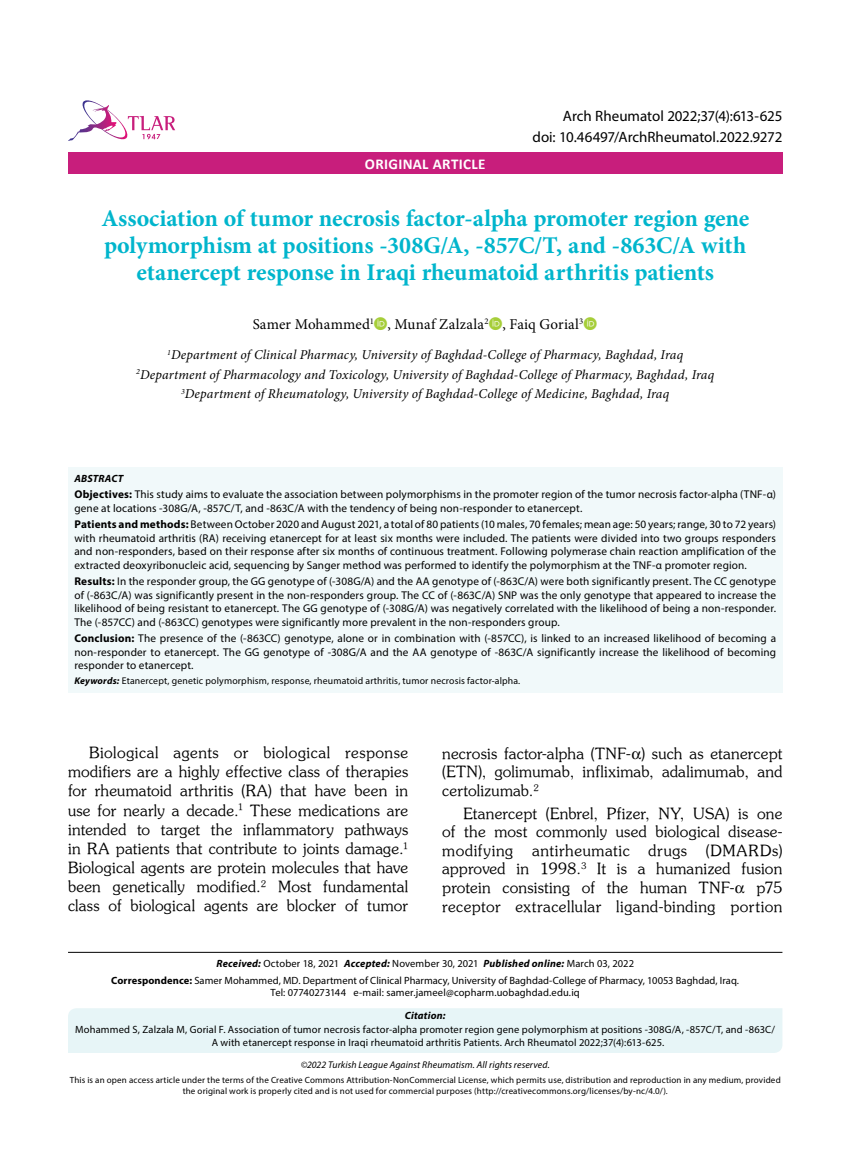
<style>
.page{position:relative;width:859px;height:1170px;background:#fff}
.page>*{position:absolute;margin:0;border:0;box-sizing:border-box;transform-origin:0 0}
.t1{font:700 24px/27px "Minion Pro";letter-spacing:-.005em;color:#00b5cc;text-align:center}
.t2{font:15.45px/19px "Souvenir Turk";letter-spacing:.02em;color:#000;text-align:justify}
.t3{font:15px "Myriad Pro";letter-spacing:-.005em;color:#000}
.t4{font:15px "Minion Pro";letter-spacing:.01em;color:#000}
.t5{font:700 15px "Calibri";letter-spacing:.02em;color:#fff}
.t6{font:italic 13.5px/19.5px "Minion Pro";letter-spacing:.01em;color:#000;text-align:center}
.t7{font:11.25px/13.5px "Myriad Pro";letter-spacing:.01em;color:#000;text-align:justify}
.t8{font:10.5px/16.8px "Myriad Pro";letter-spacing:.01em;color:#000;text-align:center}
.t9{font:italic 700 10.5px "Myriad Pro";letter-spacing:.02em;color:#000}
.t10{font:9.75px "Myriad Pro";letter-spacing:.015em;color:#000}
.t11{font:italic 9.75px "Myriad Pro";letter-spacing:.01em;color:#000}
.t12{font:9px/10.8px "Myriad Pro";letter-spacing:.015em;color:#000;text-align:center}
.s1{font-weight:700}
.s2{font-weight:700;font-style:italic}
</style>
<div class="page">
<div style="left:68px;top:152px;width:714px;height:22px;background:#c81e7c"></div>
<svg style="left:68px;top:100px;width:107px;height:41px"></svg>
<div style="left:68px;top:466px;width:714px;height:226px;background:#f1f9fa"></div>
<hr style="left:68px;top:952px;width:714px;height:1px;background:#000">
<div style="left:68px;top:1008px;width:714px;height:44px;background:#e7f5f7"></div>
<h3 class="t3" style="left:563px;top:107px;width:221px">Arch Rheumatol 2022;37(4):613-625</h3>
<h3 class="t3" style="left:532px;top:127px;width:251px">doi: 10.46497/ArchRheumatol.2022.9272</h3>
<h3 class="t5" style="left:365px;top:153px;width:122px">ORIGINAL ARTICLE</h3>
<h1 class="t1" style="left:101px;top:204px;width:649px">Association of tumor necrosis factor-alpha promoter region gene polymorphism at positions -308G/A, -857C/T, and -863C/A with etanercept response in Iraqi rheumatoid arthritis patients</h1>
<h3 class="t4" style="left:253px;top:314px;width:332px">Samer Mohammed<sup>1</sup> , Munaf Zalzala<sup>2</sup> , Faiq Gorial<sup>3</sup></h3>
<p class="t6" style="left:136px;top:345px;width:580px"><sup>1</sup>Department of Clinical Pharmacy, University of Baghdad-College of Pharmacy, Baghdad, Iraq<br><sup>2</sup>Department of Pharmacology and Toxicology, University of Baghdad-College of Pharmacy, Baghdad, Iraq<br><sup>3</sup>Department of Rheumatology, University of Baghdad-College of Medicine, Baghdad, Iraq</p>
<p class="t9" style="left:74px;top:471px;width:50px">ABSTRACT</p>
<p class="t7" style="left:74px;top:487px;width:703px"><span class="s1">Objectives:</span> This study aims to evaluate the association between polymorphisms in the promoter region of the tumor necrosis factor-alpha (TNF-α) gene at locations -308G/A, -857C/T, and -863C/A with the tendency of being non-responder to etanercept.</p>
<p class="t7" style="left:74px;top:517px;width:703px"><span class="s1">Patients and methods:</span> Between October 2020 and August 2021, a total of 80 patients (10 males, 70 females; mean age: 50 years; range, 30 to 72 years) with rheumatoid arthritis (RA) receiving etanercept for at least six months were included. The patients were divided into two groups responders and non-responders, based on their response after six months of continuous treatment. Following polymerase chain reaction amplification of the extracted deoxyribonucleic acid, sequencing by Sanger method was performed to identify the polymorphism at the TNF-α promoter region.</p>
<p class="t7" style="left:74px;top:574px;width:703px"><span class="s1">Results:</span> In the responder group, the GG genotype of (-308G/A) and the AA genotype of (-863C/A) were both significantly present. The CC genotype of (-863C/A) was significantly present in the non-responders group. The CC of (-863C/A) SNP was the only genotype that appeared to increase the likelihood of being resistant to etanercept. The GG genotype of (-308G/A) was negatively correlated with the likelihood of being a non-responder.<br>The (-857CC) and (-863CC) genotypes were significantly more prevalent in the non-responders group.</p>
<p class="t7" style="left:74px;top:631px;width:703px"><span class="s1">Conclusion:</span> The presence of the (-863CC) genotype, alone or in combination with (-857CC), is linked to an increased likelihood of becoming a non-responder to etanercept. The GG genotype of -308G/A and the AA genotype of -863C/A significantly increase the likelihood of becoming responder to etanercept.</p>
<p class="t10" style="left:74px;top:674px;width:447px"><span class="s2">Keywords:</span> Etanercept, genetic polymorphism, response, rheumatoid arthritis, tumor necrosis factor-alpha.</p>
<p class="t2" style="left:68px;top:742px;width:342px;text-indent:21px">Biological agents or biological response modifiers are a highly effective class of therapies for rheumatoid arthritis (RA) that have been in use for nearly a decade.<sup>1</sup> These medications are intended to target the inflammatory pathways in RA patients that contribute to joints damage.<sup>1<br></sup>Biological agents are protein molecules that have been genetically modified.<sup>2</sup> Most fundamental class of biological agents are blocker of tumor</p>
<h2 class="t2" style="left:442px;top:743px;width:342px;line-height:18.6px">necrosis factor-alpha (TNF- ) such as etanercept (ETN), golimumab, infliximab, adalimumab, and certolizumab.<sup>2</sup></h2>
<h2 class="t2" style="left:442px;top:803px;width:342px;line-height:18.6px;text-indent:21px">Etanercept (Enbrel, Pfizer, NY, USA) is one of the most commonly used biological disease&shy;modifying antirheumatic drugs (DMARDs) approved in 1998.<sup>3</sup> It is a humanized fusion protein consisting of the human TNF-</h2>
<h2 class="t2" style="left:442px;top:877px;width:342px;line-height:18.6px;text-align:right">p75<br>receptor extracellular ligand-binding portion</h2>
<p class="t8" style="left:111px;top:954px;width:629px"><span class="s2">Received:</span> October 18, 2021 <span class="s2">Accepted:</span> November 30, 2021 <span class="s2">Published online:</span> March 03, 2022<br><span class="s1">Correspondence:</span> Samer Mohammed, MD. Department of Clinical Pharmacy, University of Baghdad-College of Pharmacy, 10053 Baghdad, Iraq.</p>
<p class="t8" style="left:271px;top:983px;width:311px">Tel: 07740273144 e-mail: samer.jameel@copharm.uobaghdad.edu.iq</p>
<p class="t9" style="left:405px;top:1008px;width:42px">Citation:</p>
<p class="t8" style="left:212px;top:1023px;width:565px;line-height:12.6px;text-align:left;text-indent:-136px">Mohammed S, Zalzala M, Gorial F. Association of tumor necrosis factor-alpha promoter region gene polymorphism at positions -308G/A, -857C/T, and -863C/<br>A with etanercept response in Iraqi rheumatoid arthritis Patients. Arch Rheumatol 2022;37(4):613-625.</p>
<p class="t11" style="left:301px;top:1058px;width:251px">©2022 Turkish League Against Rheumatism. All rights reserved.</p>
<p class="t12" style="left:70px;top:1074px;width:713px">This is an open access article under the terms of the Creative Commons Attribution-NonCommercial License, which permits use, distribution and reproduction in any medium, provided the original work is properly cited and is not used for commercial purposes (http://creativecommons.org/licenses/by-nc/4.0/).</p>
</div>
